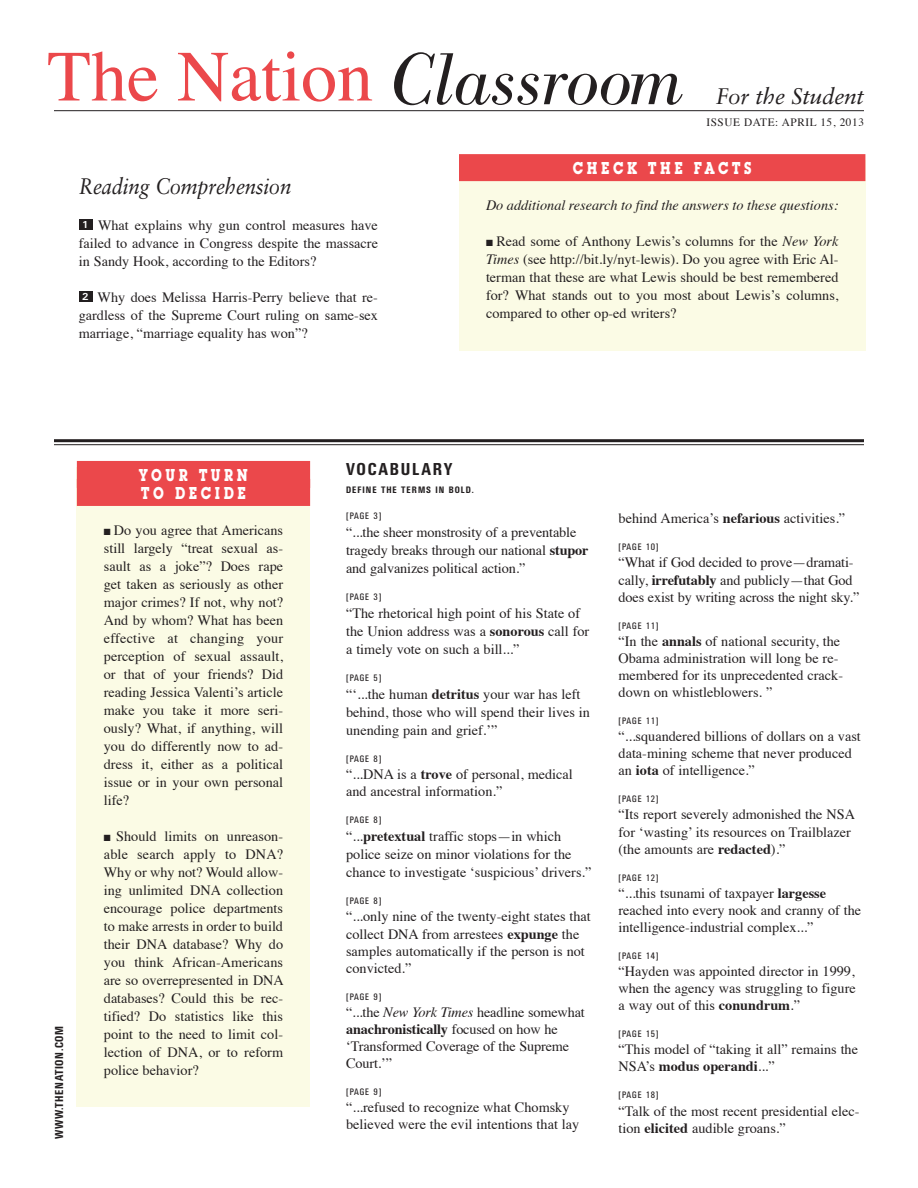
<style>
.page{position:relative;width:918px;height:1188px;background:#fff}
.page>*{position:absolute;margin:0;border:0;box-sizing:border-box;transform-origin:0 0}
.t1{font:italic 300 72px "B Bodoni";color:#231f20}
.t2{font:72px "Times";color:#eb484b}
.t3{font:italic 22.5px "Sabon";letter-spacing:-.01em;color:#231f20;scale:.9 1}
.t4{font:italic 22.5px "Sabon";letter-spacing:-.01em;color:#231f20}
.t5{font:700 18px/18px "Lubalin Graph Itc T";letter-spacing:.25em;color:#fff;scale:.8 1}
.t6{font:18px "Univers U67";letter-spacing:.1em;color:#231f20}
.t7{font:14.25px/18px "Times";color:#231f20}
.t8{font:italic 14.25px "Times";color:#231f20}
.t9{font:12px "Univers U67";letter-spacing:.05em;color:#231f20}
.t10{font:11.25px "Times";letter-spacing:.05em;color:#231f20}
.t11{font:9.75px "Univers U57";letter-spacing:.08em;color:#231f20}
.t12{font:9.75px "Univers U67";letter-spacing:.1em;color:#231f20}
.s1{font-family:"Univers U65";font-size:10.5px;color:#fff}
.s2{font-style:italic}
.s3{font-weight:700}
</style>
<div class="page">
<div style="left:79px;top:219px;width:13px;height:11px;background:#231f20"></div>
<div style="left:79px;top:291px;width:13px;height:11px;background:#231f20"></div>
<svg style="left:54px;top:442px;width:810px;height:1px"></svg>
<hr style="left:54px;top:439px;width:810px;height:3px;background:#231f20">
<hr style="left:54px;top:444px;width:810px;height:1px;background:#231f20">
<div style="left:459px;top:161px;width:406px;height:190px;background:#fbfbe5"></div>
<div style="left:459px;top:154px;width:406px;height:27px;background:#eb484b"></div>
<div style="left:77px;top:468px;width:233px;height:639px;background:#fbfbe5"></div>
<div style="left:77px;top:461px;width:233px;height:27px;background:#eb484b"></div>
<div style="left:77px;top:479px;width:233px;height:27px;background:#eb484b"></div>
<hr style="left:54px;top:110px;width:810px;height:1px;background:#231f20">
<h1 class="t2" style="left:47px;top:9px;width:327px">The Nation</h1>
<h2 class="t3" style="left:79px;top:173px;width:238px">Reading Comprehension</h2>
<p class="t7" style="left:79px;top:215px;width:301px;text-align:justify"><span class="s1">1</span> What explains why gun control measures have failed to advance in Congress despite the massacre in Sandy Hook, according to the Editors?</p>
<p class="t7" style="left:79px;top:287px;width:301px;text-align:justify"><span class="s1">2</span> Why does Melissa Harris-Perry believe that re&shy;gardless of the Supreme Court ruling on same-sex marriage, “marriage equality has won”?</p>
<h1 class="t1" style="left:388px;top:38px;width:296px">Classroom</h1>
<h2 class="t4" style="left:716px;top:83px;width:150px">For the Student</h2>
<p class="t10" style="left:706px;top:112px;width:13px">Issue</p>
<p class="t10" style="left:744px;top:112px;width:17px">Date</p>
<p class="t10" style="left:775px;top:112px;width:23px">: April</p>
<p class="t10" style="left:820px;top:112px;width:45px">15, 2013</p>
<p class="t5" style="left:573px;top:159px;width:225px">CHECK THE FACTS</p>
<p class="t8" style="left:486px;top:193px;width:354px">Do additional research to find the answers to these questions:</p>
<p class="t7" style="left:486px;top:231px;width:354px;text-align:justify">■ Read some of Anthony Lewis’s columns for the <span class="s2">New York Times</span> (see http://bit.ly/nyt-lewis). Do you agree with Eric Al&shy;terman that these are what Lewis should be best remembered for? What stands out to you most about Lewis’s columns, compared to other op-ed writers?</p>
<p class="t9" style="left:51px;top:1138px;width:114px;rotate:-90deg">WWW.THENATION.COM</p>
<p class="t5" style="left:139px;top:466px;width:138px">YOUR TURN<br>TO DECIDE</p>
<p class="t7" style="left:104px;top:520px;width:181px;text-align:justify">■ Do you agree that Americans still largely “treat sexual as&shy;sault as a joke”? Does rape get taken as seriously as other major crimes? If not, why not?<br>And by whom? What has been effective at changing your perception of sexual assault, or that of your friends? Did reading Jessica Valenti’s article make you take it more seri&shy;ously? What, if anything, will you do differently now to ad&shy;dress it, either as a political issue or in your own personal life?</p>
<p class="t7" style="left:104px;top:826px;width:182px;text-align:justify">■ Should limits on unreason&shy;able search apply to DNA?<br>Why or why not? Would allow&shy;ing unlimited DNA collection encourage police departments to make arrests in order to build their DNA database? Why do you think African-Americans are so overrepresented in DNA databases? Could this be rec&shy;tified? Do statistics like this point to the need to limit col&shy;lection of DNA, or to reform police behavior?</p>
<p class="t6" style="left:346px;top:457px;width:108px">VOCABULARY</p>
<p class="t12" style="left:346px;top:483px;width:129px">DEFINE THE TERMS IN BOLD.</p>
<p class="t11" style="left:346px;top:509px;width:37px">[PAGE 3]</p>
<p class="t7" style="left:346px;top:522px;width:244px">“...the sheer monstrosity of a preventable tragedy breaks through our national <span class="s3">stupor </span>and galvanizes political action.”</p>
<p class="t11" style="left:346px;top:590px;width:37px">[PAGE 3]</p>
<p class="t7" style="left:346px;top:603px;width:245px">“The rhetorical high point of his State of the Union address was a <span class="s3">sonorous</span> call for a timely vote on such a bill...”</p>
<p class="t11" style="left:346px;top:671px;width:37px">[PAGE 5]</p>
<p class="t7" style="left:346px;top:684px;width:245px">“‘...the human <span class="s3">detritus</span> your war has left behind, those who will spend their lives in unending pain and grief.’”</p>
<p class="t11" style="left:346px;top:752px;width:37px">[PAGE 8]</p>
<p class="t7" style="left:346px;top:765px;width:228px;line-height:17.1px">“...DNA is a <span class="s3">trove</span> of personal, medical and ancestral information.”</p>
<p class="t11" style="left:346px;top:814px;width:37px">[PAGE 8]</p>
<p class="t7" style="left:346px;top:826px;width:247px">“...<span class="s3">pretextual</span> traffic stops—in which police seize on minor violations for the chance to investigate ‘suspicious’ drivers.”</p>
<p class="t11" style="left:346px;top:895px;width:37px">[PAGE 8]</p>
<p class="t7" style="left:346px;top:907px;width:246px;line-height:17.1px">“...only nine of the twenty-eight states that collect DNA from arrestees <span class="s3">expunge</span> the samples automatically if the person is not convicted.”</p>
<p class="t11" style="left:346px;top:990px;width:37px">[PAGE 9]</p>
<p class="t7" style="left:346px;top:1002px;width:240px;line-height:17.1px">“...the <span class="s2">New York Times</span> headline somewhat <span class="s3">anachronistically</span> focused on how he ‘Transformed Coverage of the Supreme<br>Court.’”</p>
<p class="t11" style="left:346px;top:1085px;width:37px">[PAGE 9]</p>
<p class="t7" style="left:346px;top:1098px;width:235px;line-height:17.1px">“...refused to recognize what Chomsky believed were the evil intentions that lay</p>
<p class="t7" style="left:619px;top:508px;width:228px">behind America’s <span class="s3">nefarious</span> activities.”</p>
<p class="t11" style="left:619px;top:541px;width:42px">[PAGE 10]</p>
<p class="t7" style="left:619px;top:553px;width:242px;line-height:17.1px">“What if God decided to prove—dramati&shy;cally, <span class="s3">irrefutably</span> and publicly—that God does exist by writing across the night sky.”</p>
<p class="t11" style="left:619px;top:619px;width:42px">[PAGE 11]</p>
<p class="t7" style="left:619px;top:631px;width:226px;line-height:17.1px">“In the <span class="s3">annals</span> of national security, the Obama administration will long be re&shy;membered for its unprecedented crack&shy;down on whistleblowers. ”</p>
<p class="t11" style="left:619px;top:714px;width:42px">[PAGE 11]</p>
<p class="t7" style="left:619px;top:727px;width:244px;line-height:17.1px">“...squandered billions of dollars on a vast data-mining scheme that never produced an <span class="s3">iota</span> of intelligence.”</p>
<p class="t11" style="left:619px;top:793px;width:42px">[PAGE 12]</p>
<p class="t7" style="left:619px;top:805px;width:238px;line-height:17.1px">“Its report severely admonished the NSA for ‘wasting’ its resources on Trailblazer (the amounts are <span class="s3">redacted</span>).”</p>
<p class="t11" style="left:619px;top:871px;width:42px">[PAGE 12]</p>
<p class="t7" style="left:619px;top:883px;width:244px;line-height:17.1px">“...this tsunami of taxpayer <span class="s3">largesse </span>reached into every nook and cranny of the intelligence-industrial complex...”</p>
<p class="t11" style="left:619px;top:949px;width:42px">[PAGE 14]</p>
<p class="t7" style="left:619px;top:962px;width:239px;line-height:17.1px;text-align:justify">“Hayden was appointed director in 1999, when the agency was struggling to figure a way out of this <span class="s3">conundrum</span>.”</p>
<p class="t11" style="left:619px;top:1028px;width:42px">[PAGE 15]</p>
<p class="t7" style="left:619px;top:1040px;width:241px;line-height:17.1px">“This model of “taking it all” remains the<br>NSA’s <span class="s3">modus operandi</span>...”</p>
<p class="t11" style="left:619px;top:1089px;width:42px">[PAGE 18]</p>
<p class="t7" style="left:619px;top:1101px;width:242px;line-height:17.1px">“Talk of the most recent presidential elec&shy;tion <span class="s3">elicited</span> audible groans.”</p>
</div>
